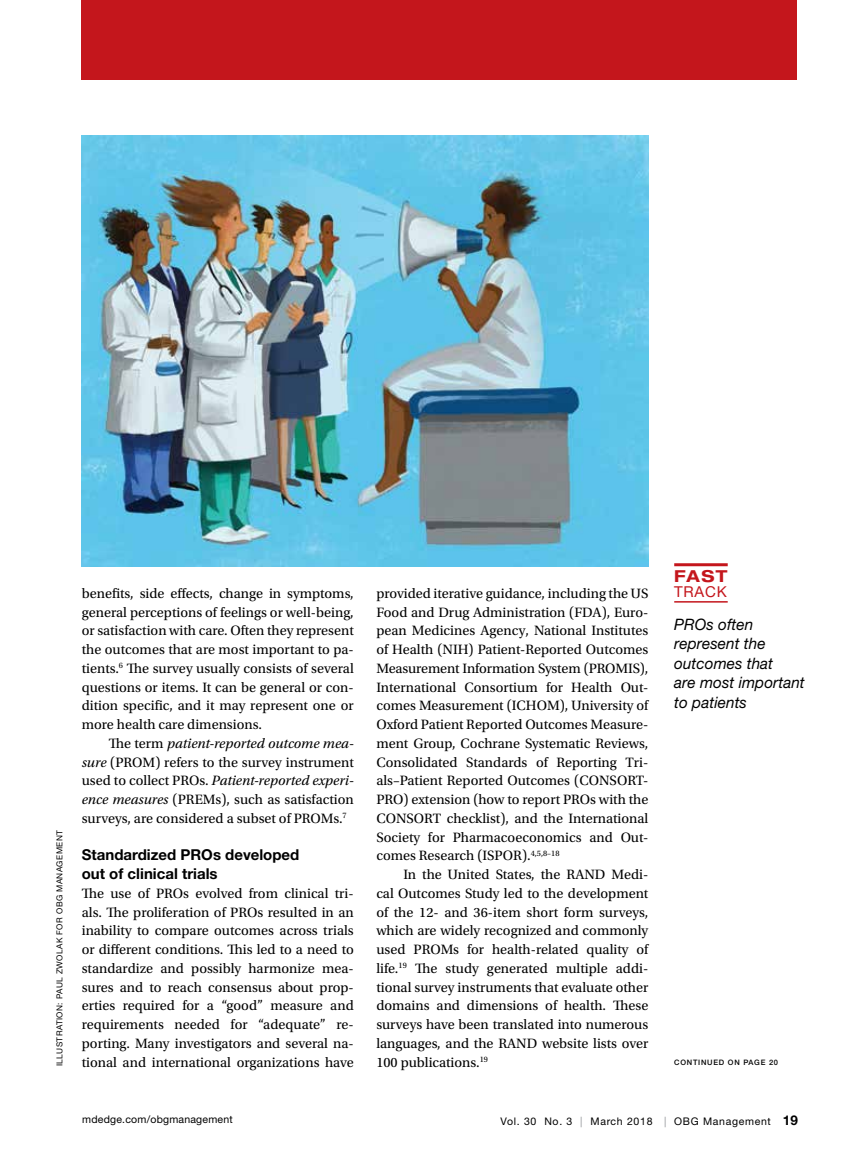
<style>
.page{position:relative;width:851px;height:1161px;background:#fff}
.page>*{position:absolute;margin:0;border:0;box-sizing:border-box;transform-origin:0 0}
.t1{font:700 expanded 16.5px "Helvetica Neue LT Std";color:#c4161c}
.t2{font:italic 15.75px/19.5px "Helvetica Neue LT Std";letter-spacing:.005em;color:#000}
.t3{font:700 15px/18.8px "Helvetica Neue LT Std";color:#000}
.t4{font:15px "Helvetica Neue LT Std";letter-spacing:.05em;color:#c4161c}
.t5{font:14.25px/18.8px "Utopia Std";color:#000;text-align:justify}
.t6{font:10.5px "Helvetica Neue LT Std";letter-spacing:.065em;color:#000}
.t7{font:10.5px "Helvetica Neue LT Std";letter-spacing:.02em;color:#000}
.t8{font:8.25px "Helvetica Neue LT Std";letter-spacing:.05em;color:#000}
.t9{font:500 7.5px "Helvetica Neue LT Std";letter-spacing:.1em;color:#000}
.s1{font-style:italic}
.s2{color:#939598}
.s3{font-weight:700;font-size:13.5px}
</style>
<div class="page">
<hr style="left:674px;top:601px;width:53px;height:2px;background:#c4161c">
<hr style="left:674px;top:563px;width:53px;height:3px;background:#c4161c">
<div style="left:81px;top:0;width:715px;height:80px;background:#c4161c"></div>
<img style="left:81px;top:135px;width:568px;height:431px">
<p class="t8" style="left:55px;top:1066px;width:238px;rotate:-90deg">ILLUSTRATION: PAUL ZWOLAK FOR OBG MANAGEMENT</p>
<p class="t1" style="left:674px;top:566px;width:55px">FAST</p>
<p class="t5" style="left:82px;top:584px;width:273px">benefits, side effects, change in symptoms,</p>
<p class="t4" style="left:674px;top:583px;width:54px">TRACK</p>
<p class="t5" style="left:82px;top:603px;width:273px">general perceptions of feelings or well-being, or satisfaction with care. Often they represent the outcomes that are most important to pa&shy;tients.<sup>6</sup> The survey usually consists of several questions or items. It can be general or con&shy;dition specific, and it may represent one or more health care dimensions.</p>
<p class="t5" style="left:82px;top:734px;width:273px;text-indent:27px">The term <span class="s1">patient-reported outcome mea&shy;sure</span> (PROM) refers to the survey instrument used to collect PROs. <span class="s1">Patient-reported experi&shy;ence measures</span> (PREMs), such as satisfaction surveys, are considered a subset of PROMs.<sup>7</sup></p>
<p class="t3" style="left:82px;top:845px;width:219px">Standardized PROs developed out of clinical trials</p>
<p class="t5" style="left:82px;top:884px;width:273px">The use of PROs evolved from clinical tri&shy;als. The proliferation of PROs resulted in an inability to compare outcomes across trials or different conditions. This led to a need to standardize and possibly harmonize mea&shy;sures and to reach consensus about prop&shy;erties required for a “good” measure and requirements needed for “adequate” re&shy;porting. Many investigators and several na&shy;tional and international organizations have</p>
<p class="t5" style="left:376px;top:584px;width:273px">provided iterative guidance, including the US Food and Drug Administration (FDA), Euro&shy;pean Medicines Agency, National Institutes of Health (NIH) Patient-Reported Outcomes Measurement Information System (PROMIS), International Consortium for Health Out&shy;comes Measurement (ICHOM), University of Oxford Patient Reported Outcomes Measure&shy;ment Group, Cochrane Systematic Reviews, Consolidated Standards of Reporting Tri&shy;als–Patient Reported Outcomes (CONSORT-PRO) extension (how to report PROs with the CONSORT checklist), and the International Society for Pharmacoeconomics and Out&shy;comes Research (ISPOR).<sup>4,5,8–18</sup></p>
<p class="t5" style="left:376px;top:865px;width:273px;text-indent:27px">In the United States, the RAND Medi&shy;cal Outcomes Study led to the development of the 12- and 36-item short form surveys, which are widely recognized and commonly used PROMs for health-related quality of life.<sup>19</sup> The study generated multiple addi&shy;tional survey instruments that evaluate other domains and dimensions of health. These surveys have been translated into numerous languages, and the RAND website lists over 100 publications.<sup>19</sup></p>
<p class="t2" style="left:674px;top:614px;width:132px">PROs often represent the outcomes that<br>are most important to patients</p>
<p class="t9" style="left:674px;top:1058px;width:105px">CONTINUED ON PAGE 20</p>
<p class="t7" style="left:82px;top:1114px;width:152px">mdedge.com/obgmanagement</p>
<p class="t6" style="left:500px;top:1115px;width:299px">Vol. 30 No. 3 <span class="s2">|</span> March 2018 <span class="s2">|</span> OBG Management <span class="s3">19</span></p>
</div>
